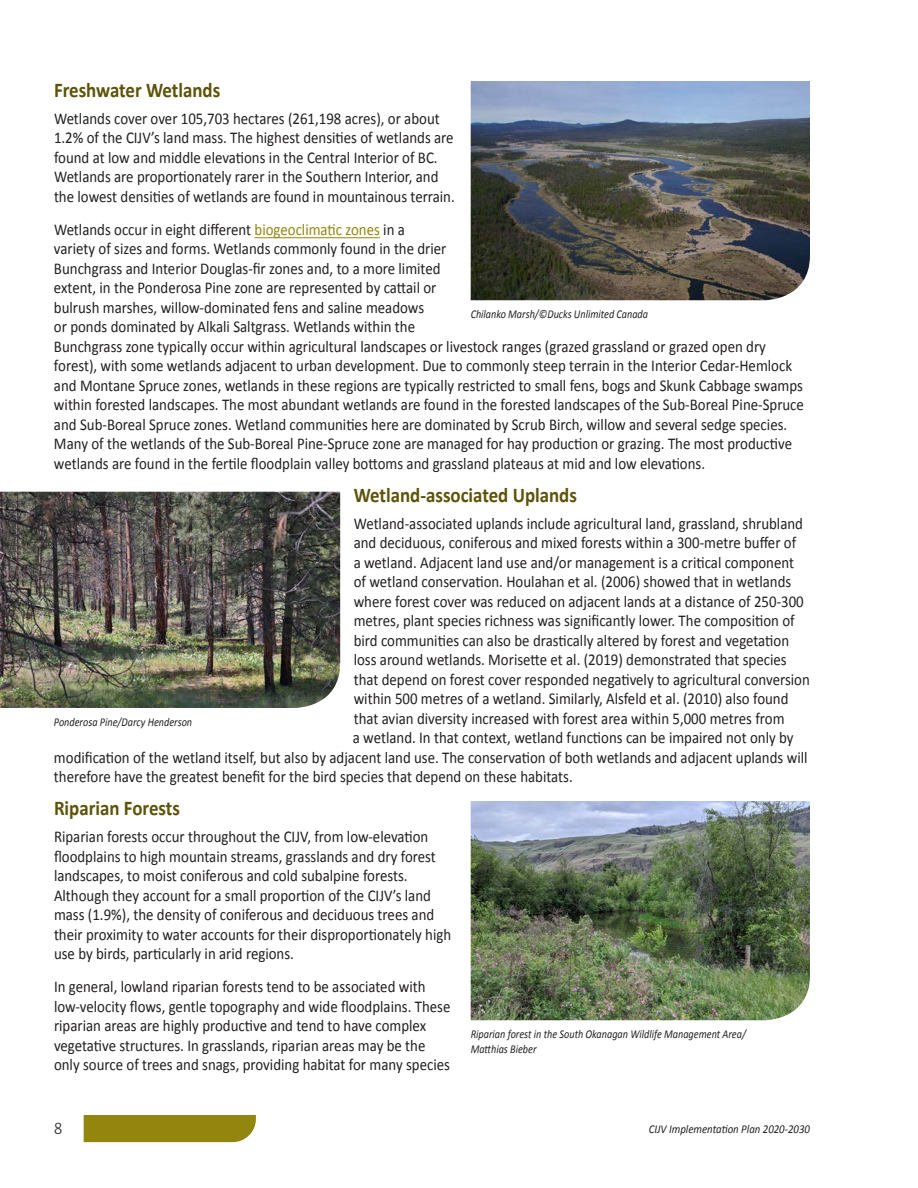
<style>
.page{position:relative;width:918px;height:1188px;background:#fff}
.page>*{position:absolute;margin:0;border:0;box-sizing:border-box;transform-origin:0 0}
.Title-3{font:700 21px "Calibri";color:#5c5308;scale:.9 1}
.t1{font:300 18px "Calibri";color:#231f20;scale:.9 1}
.Text-main{font:16.5px/19.5px "Calibri";color:#231f20;scale:.9 1}
.t2{font:italic 12px/14.4px "Calibri";color:#231f20;scale:.85 1}
.t3{font:italic 12px "Calibri";color:#231f20;scale:.9 1}
.s1{color:#93860f}
</style>
<div class="page">
<div style="left:84px;top:1115px;width:172px;height:27px;background:#93860f"></div>
<hr style="left:255px;top:237px;width:125px;height:1px;background:#93860f">
<img style="left:471px;top:81px;width:339px;height:219px">
<img style="left:471px;top:801px;width:339px;height:219px">
<img style="left:0;top:492px;width:340px;height:216px">
<p class="Title-3" style="left:54px;top:76px;width:186px">Freshwater Wetlands</p>
<p class="Text-main" style="left:54px;top:109px;width:447px">Wetlands cover over 105,703 hectares (261,198 acres), or about 1.2% of the CIJV’s land mass. The highest densities of wetlands are found at low and middle elevations in the Central Interior of BC.<br>Wetlands are proportionately rarer in the Southern Interior, and the lowest densities of wetlands are found in mountainous terrain.</p>
<p class="Text-main" style="left:54px;top:220px;width:835px">Wetlands occur in eight different <span class="s1">biogeoclimatic zones</span> in a<br>variety of sizes and forms. Wetlands commonly found in the drier<br>Bunchgrass and Interior Douglas-fir zones and, to a more limited<br>extent, in the Ponderosa Pine zone are represented by cattail or<br>bulrush marshes, willow-dominated fens and saline meadows<br>or ponds dominated by Alkali Saltgrass. Wetlands within the<br>Bunchgrass zone typically occur within agricultural landscapes or livestock ranges (grazed grassland or grazed open dry forest), with some wetlands adjacent to urban development. Due to commonly steep terrain in the Interior Cedar-Hemlock and Montane Spruce zones, wetlands in these regions are typically restricted to small fens, bogs and Skunk Cabbage swamps within forested landscapes. The most abundant wetlands are found in the forested landscapes of the Sub-Boreal Pine-Spruce and Sub-Boreal Spruce zones. Wetland communities here are dominated by Scrub Birch, willow and several sedge species.<br>Many of the wetlands of the Sub-Boreal Pine-Spruce zone are managed for hay production or grazing. The most productive wetlands are found in the fertile floodplain valley bottoms and grassland plateaus at mid and low elevations.</p>
<p class="Title-3" style="left:354px;top:481px;width:250px">Wetland-associated Uplands</p>
<p class="Text-main" style="left:354px;top:514px;width:501px">Wetland-associated uplands include agricultural land, grassland, shrubland</p>
<p class="Text-main" style="left:354px;top:533px;width:493px">and deciduous, coniferous and mixed forests within a 300-metre buffer of</p>
<p class="Text-main" style="left:354px;top:553px;width:491px">a wetland. Adjacent land use and/or management is a critical component</p>
<p class="Text-main" style="left:354px;top:572px;width:488px">of wetland conservation. Houlahan et al. (2006) showed that in wetlands</p>
<p class="Text-main" style="left:354px;top:592px;width:502px">where forest cover was reduced on adjacent lands at a distance of 250-300</p>
<p class="Text-main" style="left:354px;top:611px;width:492px">metres, plant species richness was significantly lower. The composition of</p>
<p class="Text-main" style="left:354px;top:631px;width:485px">bird communities can also be drastically altered by forest and vegetation</p>
<p class="Text-main" style="left:354px;top:650px;width:483px">loss around wetlands. Morisette et al. (2019) demonstrated that species</p>
<p class="Text-main" style="left:354px;top:670px;width:508px">that depend on forest cover responded negatively to agricultural conversion</p>
<p class="Text-main" style="left:354px;top:689px;width:485px">within 500 metres of a wetland. Similarly, Alsfeld et al. (2010) also found</p>
<p class="Text-main" style="left:354px;top:709px;width:480px">that avian diversity increased with forest area within 5,000 metres from</p>
<p class="Text-main" style="left:353px;top:728px;width:491px">a wetland. In that context, wetland functions can be impaired not only by</p>
<p class="Text-main" style="left:54px;top:748px;width:839px">modification of the wetland itself, but also by adjacent land use. The conservation of both wetlands and adjacent uplands will</p>
<p class="Text-main" style="left:54px;top:767px;width:578px">therefore have the greatest benefit for the bird species that depend on these habitats.</p>
<p class="Title-3" style="left:54px;top:795px;width:141px">Riparian Forests</p>
<p class="Text-main" style="left:54px;top:827px;width:443px">Riparian forests occur throughout the CIJV, from low-elevation floodplains to high mountain streams, grasslands and dry forest landscapes, to moist coniferous and cold subalpine forests.<br>Although they account for a small proportion of the CIJV’s land mass (1.9%), the density of coniferous and deciduous trees and their proximity to water accounts for their disproportionately high use by birds, particularly in arid regions.</p>
<p class="Text-main" style="left:54px;top:977px;width:442px">In general, lowland riparian forests tend to be associated with low-velocity flows, gentle topography and wide floodplains. These riparian areas are highly productive and tend to have complex vegetative structures. In grasslands, riparian areas may be the only source of trees and snags, providing habitat for many species</p>
<p class="t2" style="left:471px;top:307px;width:210px">Chilanko Marsh/©Ducks Unlimited Canada</p>
<p class="t2" style="left:54px;top:714px;width:164px">Ponderosa Pine/Darcy Henderson</p>
<p class="t2" style="left:471px;top:1027px;width:325px">Riparian forest in the South Okanagan Wildlife Management Area/<br>Matthias Bieber</p>
<p class="t1" style="left:54px;top:1117px;width:11px">8</p>
<p class="t3" style="left:649px;top:1121px;width:181px">CIJV Implementation Plan 2020-2030</p>
</div>
